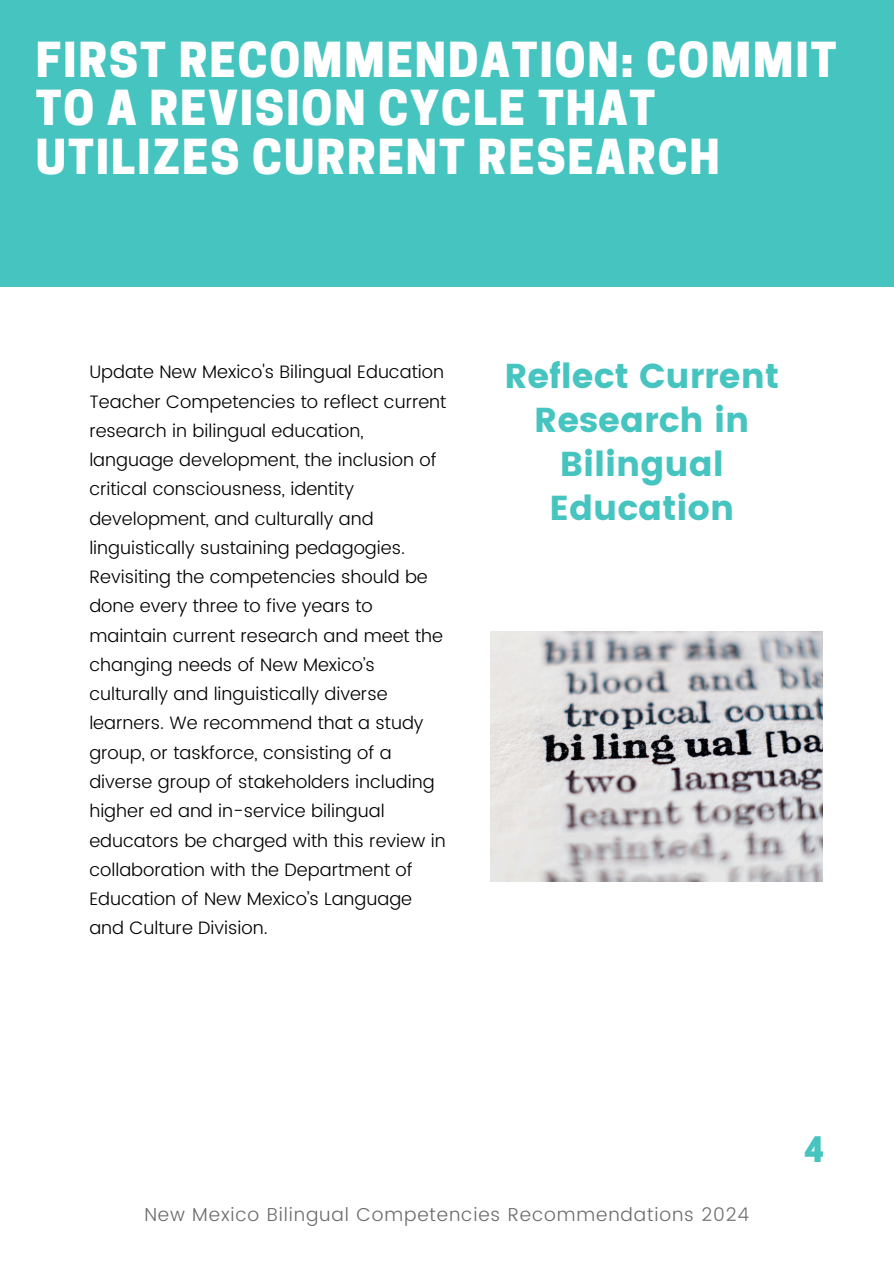
<style>
.page{position:relative;width:894px;height:1264px;background:#fff}
.page>*{position:absolute;margin:0;border:0;box-sizing:border-box;transform-origin:0 0}
.t1{font:800 45.3px/48.3px "Cooper Hewitt";letter-spacing:.04em;color:#fff}
.t2{font:34.5px/43.8px "Poppins";color:#46c4c0;text-align:center}
.t3{font:800 33px "Cooper Hewitt";color:#46c4c0}
.t4{font:300 18.75px "Poppins";letter-spacing:.045em;color:#6b6b6b}
.t5{font:300 18px/29.2px "Poppins";color:#000}
</style>
<div class="page">
<div style="left:0;top:0;width:893px;height:286px;background:#46c4c0"></div>
<img style="left:490px;top:631px;width:332px;height:250px">
<h2 class="t1" style="left:36px;top:42px;width:802px">FIRST RECOMMENDATION: COMMIT<br>TO A REVISION CYCLE THAT<br>UTILIZES CURRENT RESEARCH</h2>
<p class="t5" style="left:89px;top:357px;width:358px">Update New Mexico's Bilingual Education Teacher Competencies to reflect current research in bilingual education, language development, the inclusion of critical consciousness, identity development, and culturally and linguistically sustaining pedagogies.<br>Revisiting the competencies should be done every three to five years to maintain current research and meet the changing needs of New Mexico’s culturally and linguistically diverse learners. We recommend that a study group, or taskforce, consisting of a diverse group of stakeholders including higher ed and in-service bilingual educators be charged with this review in collaboration with the Department of Education of New Mexico’s Language and Culture Division.</p>
<p class="t2" style="left:504px;top:354px;width:276px">Reflect Current<br>Research in<br>Bilingual<br>Education</p>
<p class="t4" style="left:144px;top:1203px;width:606px">New Mexico Bilingual Competencies Recommendations 2024</p>
<p class="t3" style="left:804px;top:1136px;width:21px">4</p>
</div>
